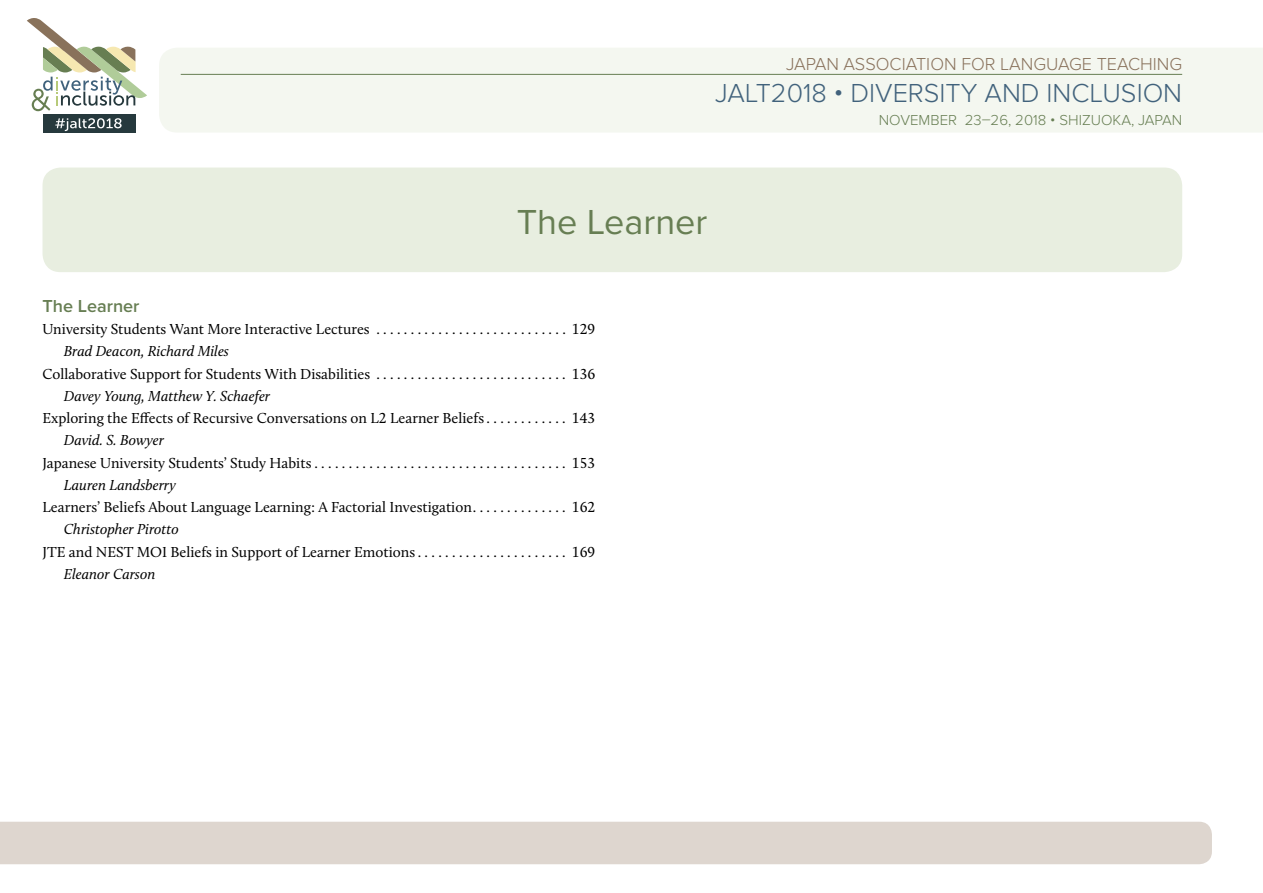
<style>
.page{position:relative;width:1263px;height:893px;background:#fff}
.page>*{position:absolute;margin:0;border:0;box-sizing:border-box;transform-origin:0 0}
.t1{font:36px "Proxima Nova";color:#677e53}
.t2{font:300 27px "Proxima Nova";color:#41627c}
.t3{font:300 18px "Proxima Nova";color:#89725c}
.t4{font:600 18px "Proxima Nova";color:#677e53}
.t5{font:15px "Calluna";color:#000}
.t6{font:italic 15px "Calluna";color:#000}
.t7{font:300 15px "Proxima Nova";color:#677e53}
</style>
<div class="page">
<div style="left:159px;top:48px;width:1104px;height:84px;background:#f4f7f0"></div>
<div style="left:0;top:822px;width:1212px;height:42px;background:#ded6cf"></div>
<hr style="left:181px;top:74px;width:1001px;height:1px;background:#677e53">
<div style="left:43px;top:115px;width:92px;height:18px;background:#26393d"></div>
<svg style="left:55px;top:118px;width:67px;height:13px"></svg>
<svg style="left:27px;top:18px;width:120px;height:93px"></svg>
<div style="left:43px;top:168px;width:1139px;height:104px;background:#e8eee0;border-radius:18px"></div>
<p class="t3" style="left:786px;top:54px;width:397px">JAPAN ASSOCIATION FOR LANGUAGE TEACHING</p>
<h2 class="t2" style="left:715px;top:78px;width:468px">JALT2018 • DIVERSITY AND INCLUSION</h2>
<p class="t7" style="left:879px;top:111px;width:305px">NOVEMBER 23–26, 2018 • SHIZUOKA, JAPAN</p>
<h1 class="t1" style="left:517px;top:201px;width:192px">The Learner</h1>
<p class="t4" style="left:43px;top:296px;width:98px">The Learner</p>
<p class="t5" style="left:43px;top:320px;width:554px">University Students Want More Interactive Lectures . . . . . . . . . . . . . . . . . . . . . . . . . . . . 129</p>
<p class="t6" style="left:64px;top:342px;width:167px">Brad Deacon, Richard Miles</p>
<p class="t5" style="left:43px;top:365px;width:554px">Collaborative Support for Students With Disabilities . . . . . . . . . . . . . . . . . . . . . . . . . . . . 136</p>
<p class="t6" style="left:64px;top:387px;width:208px">Davey Young, Matthew Y. Schaefer</p>
<p class="t5" style="left:43px;top:409px;width:554px">Exploring the Effects of Recursive Conversations on L2 Learner Beliefs . . . . . . . . . . . . 143</p>
<p class="t6" style="left:64px;top:431px;width:102px">David. S. Bowyer</p>
<p class="t5" style="left:43px;top:453px;width:554px">Japanese University Students’ Study Habits . . . . . . . . . . . . . . . . . . . . . . . . . . . . . . . . . . . . . 153</p>
<p class="t6" style="left:64px;top:476px;width:114px">Lauren Landsberry</p>
<p class="t5" style="left:43px;top:498px;width:554px">Learners’ Beliefs About Language Learning: A Factorial Investigation . . . . . . . . . . . . . . 162</p>
<p class="t6" style="left:64px;top:520px;width:116px">Christopher Pirotto</p>
<p class="t5" style="left:43px;top:542px;width:554px">JTE and NEST MOI Beliefs in Support of Learner Emotions . . . . . . . . . . . . . . . . . . . . . . 169</p>
<p class="t6" style="left:64px;top:565px;width:93px">Eleanor Carson</p>
</div>
